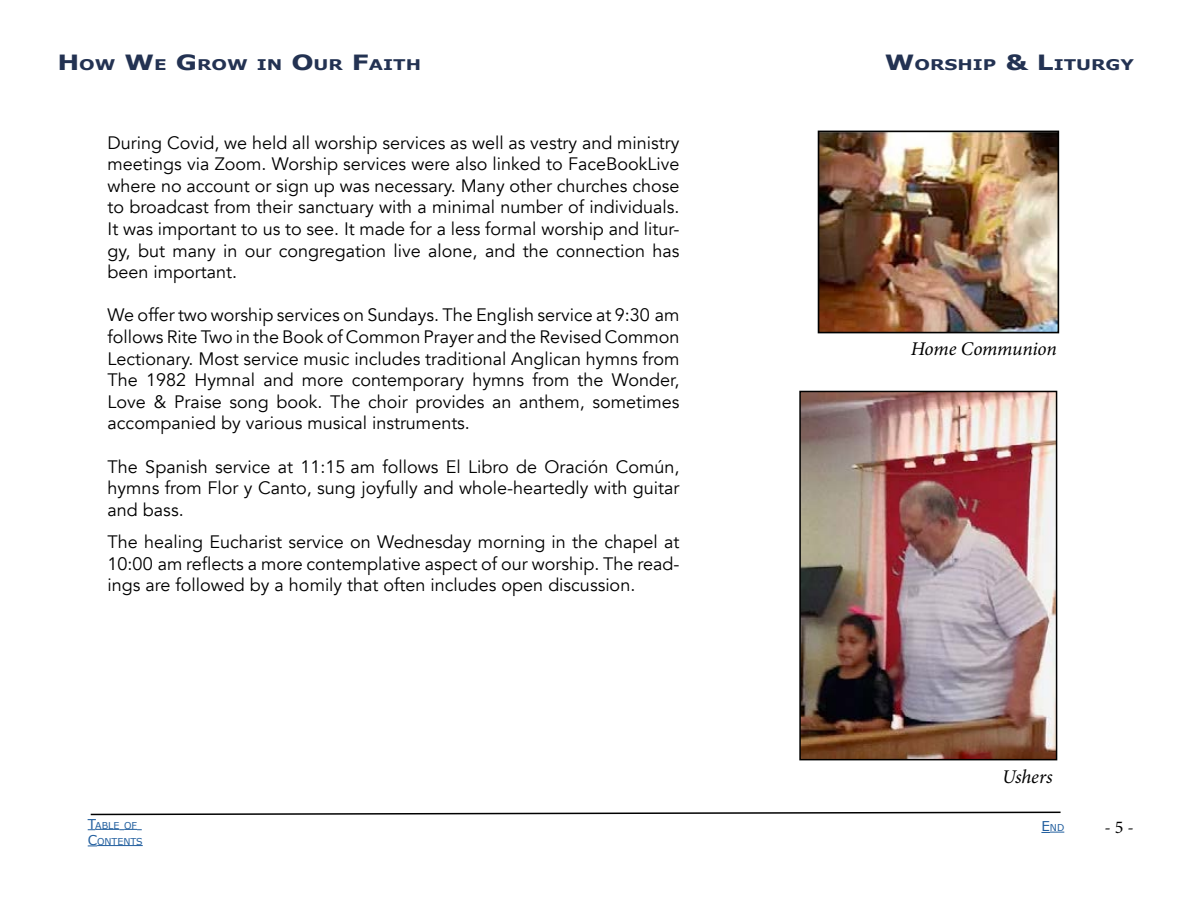
<style>
.page{position:relative;width:1188px;height:918px;background:#fff}
.page>*{position:absolute;margin:0;border:0;box-sizing:border-box;transform-origin:0 0}
.t1{font:italic 19.5px "Minion Pro";letter-spacing:-.01em;color:#000}
.t2{font:18px/21.6px "Avenir";color:#000;text-align:justify}
.t3{font:18px "Minion Pro";color:#000}
.t4{font:700 14.7px "Verdana";color:#233252;scale:1.25 1}
.t5{font:9.45px/16.2px "Verdana";color:#215e9e}
.s1{font-size:21px}
.s2{font-size:13.5px}
</style>
<div class="page">
<svg style="left:90px;top:811px;width:971px;height:5px"></svg>
<svg style="left:88px;top:829px;width:54px;height:1px"></svg>
<hr style="left:97px;top:845px;width:46px;height:1px;background:#215e9e">
<svg style="left:1041px;top:832px;width:23px;height:1px"></svg>
<img style="left:821px;top:134px;width:235px;height:196px">
<div style="left:818px;top:131px;width:241px;height:202px;border:2px solid #000"></div>
<img style="left:802px;top:394px;width:252px;height:363px">
<div style="left:799px;top:391px;width:258px;height:369px;border:2px solid #000"></div>
<p class="t4" style="left:57px;top:55px;width:293px"><span class="s1">H</span>OW <span class="s1">W</span>E <span class="s1">G</span> ROW IN <span class="s1">O</span>UR <span class="s1">F</span>AITH</p>
<p class="t4" style="left:885px;top:55px;width:201px"><span class="s1">W</span>ORSHIP <span class="s1">&amp; L</span>ITURGY</p>
<p class="t2" style="left:108px;top:132px;width:573px">During Covid, we held all worship services as well as vestry and ministry meetings via Zoom. Worship services were also linked to FaceBookLive where no account or sign up was necessary. Many other churches chose to broadcast from their sanctuary with a minimal number of individuals.<br>It was important to us to see. It made for a less formal worship and litur&shy;gy, but many in our congregation live alone, and the connection has been important.</p>
<p class="t2" style="left:108px;top:305px;width:573px">We offer two worship services on Sundays. The English service at 9:30 am follows Rite Two in the Book of Common Prayer and the Revised Common Lectionary. Most service music includes traditional Anglican hymns from The 1982 Hymnal and more contemporary hymns from the Wonder, Love &amp; Praise song book. The choir provides an anthem, sometimes accompanied by various musical instruments.</p>
<p class="t2" style="left:108px;top:456px;width:573px">The Spanish service at 11:15 am follows El Libro de Oración Común, hymns from Flor y Canto, sung joyfully and whole-heartedly with guitar and bass.</p>
<p class="t2" style="left:108px;top:532px;width:573px">The healing Eucharist service on Wednesday morning in the chapel at 10:00 am reflects a more contemplative aspect of our worship. The read&shy;ings are followed by a homily that often includes open discussion.</p>
<p class="t1" style="left:911px;top:335px;width:148px">Home Communion</p>
<p class="t1" style="left:1002px;top:764px;width:52px">Ushers</p>
<p class="t5" style="left:88px;top:817px;width:57px"><span class="s2">T</span>ABLE OF<br><span class="s2">C</span>ONTENTS</p>
<p class="t5" style="left:1041px;top:820px;width:24px"><span class="s2">E</span>ND</p>
<p class="t3" style="left:1104px;top:815px;width:31px">- 5 -</p>
</div>
